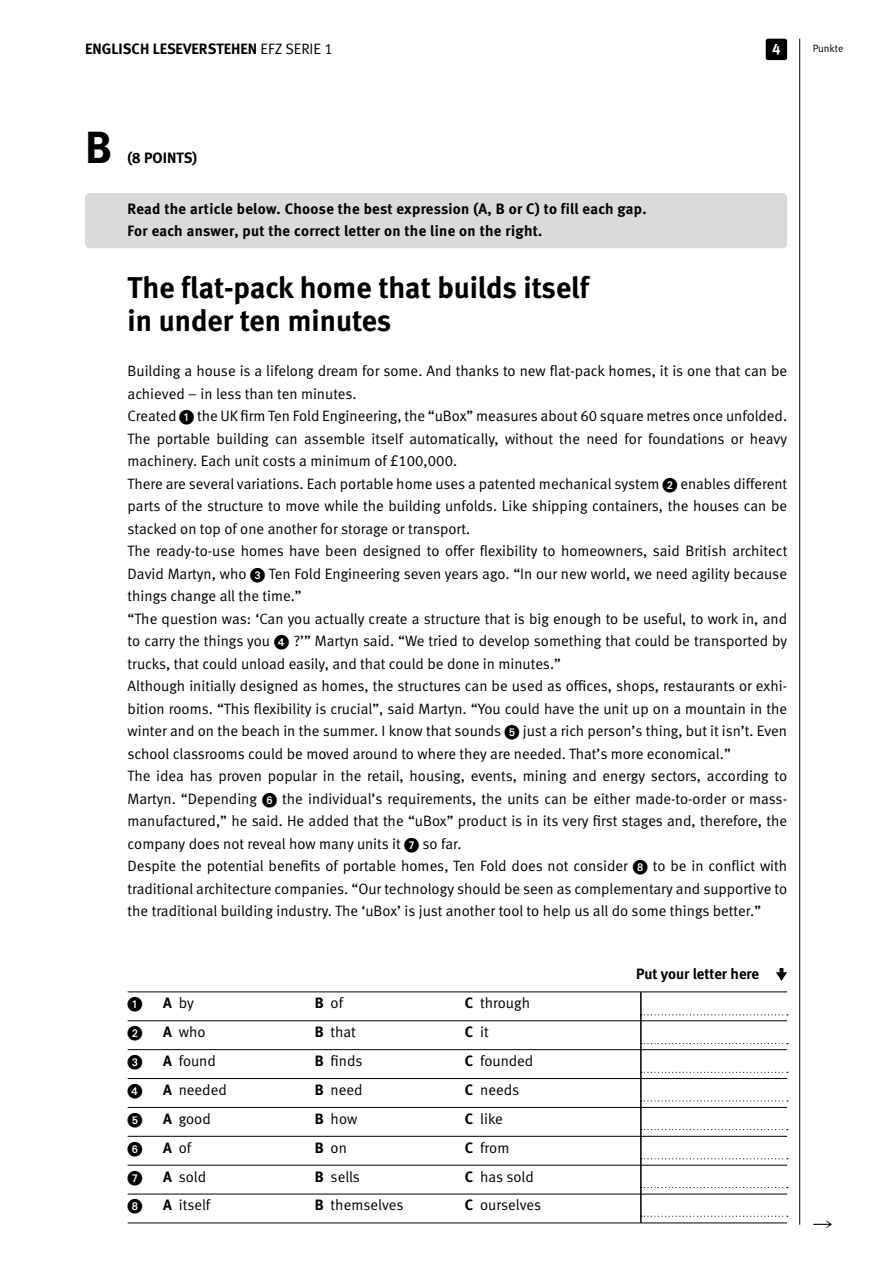
<style>
.page{position:relative;width:885px;height:1263px;background:#fff}
.page>*{position:absolute;margin:0;border:0;box-sizing:border-box;transform-origin:0 0}
.Titel_03{font:45px "Meta Bold LF";color:#000}
.Titel_03-2{font:30px/33px "Meta Bold LF";color:#000}
.t1{font:19.5px "European Pi Four";color:#000}
.Grundtext{font:15px/22.5px "Meta Normal LF";color:#000;text-align:justify}
.Titel_03-3{font:15px/22.5px "Meta Bold LF";letter-spacing:.015em;color:#000}
.Grundtext-2{font:700 15px "Meta";color:#000}
.Grundtext-3{font:15px "European Pi One";color:#000}
.t2{font:15px "Meta Bold LF";color:#fff}
.Titel_03-4{font:10.5px "Meta Normal LF";letter-spacing:-.005em;color:#000}
.s1{font-family:"Meta Normal LF"}
.s2{font-family:"European Pi One"}
.s3{font-family:"Meta Bold LF"}
</style>
<div class="page">
<div style="left:765px;top:39px;width:22px;height:21px;background:#000;border-radius:2px"></div>
<hr style="left:799px;top:39px;width:1px;height:1186px;background:#000">
<hr style="left:640px;top:992px;width:1px;height:231px;background:#000">
<svg style="left:640px;top:1014px;width:147px;height:1px"></svg>
<svg style="left:640px;top:1158px;width:147px;height:1px"></svg>
<svg style="left:640px;top:1043px;width:147px;height:1px"></svg>
<svg style="left:640px;top:1187px;width:147px;height:1px"></svg>
<svg style="left:640px;top:1072px;width:147px;height:1px"></svg>
<svg style="left:640px;top:1216px;width:147px;height:1px"></svg>
<svg style="left:640px;top:1100px;width:147px;height:1px"></svg>
<svg style="left:640px;top:1129px;width:147px;height:1px"></svg>
<div style="left:85px;top:193px;width:702px;height:55px;background:#dadada;border-radius:4px"></div>
<hr style="left:128px;top:992px;width:659px;height:1px;background:#000">
<hr style="left:128px;top:1020px;width:659px;height:1px;background:#000">
<hr style="left:128px;top:1049px;width:659px;height:1px;background:#000">
<hr style="left:128px;top:1078px;width:659px;height:1px;background:#000">
<hr style="left:128px;top:1107px;width:659px;height:1px;background:#000">
<hr style="left:128px;top:1136px;width:659px;height:1px;background:#000">
<hr style="left:128px;top:1165px;width:659px;height:1px;background:#000">
<hr style="left:128px;top:1194px;width:659px;height:1px;background:#000">
<hr style="left:128px;top:1223px;width:659px;height:1px;background:#000">
<svg style="left:776px;top:968px;width:11px;height:13px"></svg>
<p class="Titel_03-3" style="left:85px;top:38px;width:249px">ENGLISCH LESEVERSTEHEN <span class="s1">EFZ SERIE 1</span></p>
<p class="t2" style="left:772px;top:40px;width:10px">4</p>
<p class="Titel_03-4" style="left:812px;top:43px;width:32px">Punkte</p>
<p class="Titel_03" style="left:85px;top:120px;width:28px">B</p>
<p class="Titel_03-3" style="left:128px;top:146px;width:71px">(8 POINTS)</p>
<p class="Titel_03-3" style="left:128px;top:197px;width:520px">Read the article below. Choose the best expression (A, B or C) to fill each gap.<br>For each answer, put the correct letter on the line on the right.</p>
<p class="Titel_03-2" style="left:128px;top:271px;width:462px">The flat-pack home that builds itself in under ten minutes</p>
<p class="Grundtext" style="left:128px;top:360px;width:661px">Building a house is a lifelong dream for some. And thanks to new flat-pack homes, it is one that can be achieved – in less than ten minutes.</p>
<p class="Grundtext" style="left:128px;top:405px;width:661px">Created <span class="s2">1</span> the UK firm Ten Fold Engineering, the “uBox” measures about 60 square metres once unfolded.<br>The portable building can assemble itself automatically, without the need for foundations or heavy machinery. Each unit costs a minimum of £100,000.</p>
<p class="Grundtext" style="left:128px;top:472px;width:661px">There are several variations. Each portable home uses a patented mechanical system <span class="s2">2</span> enables different parts of the structure to move while the building unfolds. Like shipping containers, the houses can be stacked on top of one another for storage or transport.</p>
<p class="Grundtext" style="left:128px;top:540px;width:661px">The ready-to-use homes have been designed to offer flexibility to homeowners, said British architect David Martyn, who <span class="s2">3</span> Ten Fold Engineering seven years ago. “In our new world, we need agility because things change all the time.”</p>
<p class="Grundtext" style="left:128px;top:607px;width:661px">“The question was: ‘Can you actually create a structure that is big enough to be useful, to work in, and to carry the things you <span class="s2">4</span> ?’” Martyn said. “We tried to develop something that could be transported by trucks, that could unload easily, and that could be done in minutes.”</p>
<p class="Grundtext" style="left:128px;top:675px;width:661px">Although initially designed as homes, the structures can be used as offices, shops, restaurants or exhi&shy;bition rooms. “This flexibility is crucial”, said Martyn. “You could have the unit up on a mountain in the winter and on the beach in the summer. I know that sounds <span class="s2">5</span> just a rich person’s thing, but it isn’t. Even school classrooms could be moved around to where they are needed. That’s more economical.”</p>
<p class="Grundtext" style="left:128px;top:765px;width:661px">The idea has proven popular in the retail, housing, events, mining and energy sectors, according to Martyn. “Depending <span class="s2">6</span> the individual’s requirements, the units can be either made-to-order or mass&shy;manufactured,” he said. He added that the “uBox” product is in its very first stages and, therefore, the company does not reveal how many units it <span class="s2">7</span> so far.</p>
<p class="Grundtext" style="left:128px;top:855px;width:661px">Despite the potential benefits of portable homes, Ten Fold does not consider <span class="s2">8</span> to be in conflict with traditional architecture companies. “Our technology should be seen as complementary and supportive to the traditional building industry. The ‘uBox’ is just another tool to help us all do some things better.”</p>
<p class="Grundtext-3" style="left:128px;top:996px;width:16px">1</p>
<p class="Grundtext" style="left:163px;top:991px;width:32px"><span class="s3">A</span> by</p>
<p class="Grundtext" style="left:315px;top:991px;width:30px"><span class="s3">B</span> of</p>
<p class="Grundtext" style="left:465px;top:991px;width:67px"><span class="s3">C</span> through</p>
<p class="Grundtext-3" style="left:128px;top:1025px;width:16px">2</p>
<p class="Grundtext" style="left:163px;top:1020px;width:44px"><span class="s3">A</span> who</p>
<p class="Grundtext" style="left:315px;top:1020px;width:43px"><span class="s3">B</span> that</p>
<p class="Grundtext" style="left:465px;top:1020px;width:25px"><span class="s3">C</span> it</p>
<p class="Grundtext-3" style="left:128px;top:1054px;width:16px">3</p>
<p class="Grundtext" style="left:163px;top:1049px;width:54px"><span class="s3">A</span> found</p>
<p class="Grundtext" style="left:315px;top:1049px;width:49px"><span class="s3">B</span> finds</p>
<p class="Grundtext" style="left:465px;top:1049px;width:70px"><span class="s3">C</span> founded</p>
<p class="Grundtext-3" style="left:128px;top:1083px;width:16px">4</p>
<p class="Grundtext" style="left:163px;top:1078px;width:65px"><span class="s3">A</span> needed</p>
<p class="Grundtext" style="left:315px;top:1078px;width:49px"><span class="s3">B</span> need</p>
<p class="Grundtext" style="left:465px;top:1078px;width:56px"><span class="s3">C</span> needs</p>
<p class="Grundtext-3" style="left:128px;top:1111px;width:16px">5</p>
<p class="Grundtext" style="left:163px;top:1107px;width:49px"><span class="s3">A</span> good</p>
<p class="Grundtext" style="left:315px;top:1107px;width:44px"><span class="s3">B</span> how</p>
<p class="Grundtext" style="left:465px;top:1107px;width:40px"><span class="s3">C</span> like</p>
<p class="Grundtext-3" style="left:128px;top:1140px;width:16px">6</p>
<p class="Grundtext" style="left:163px;top:1136px;width:30px"><span class="s3">A</span> of</p>
<p class="Grundtext" style="left:315px;top:1136px;width:34px"><span class="s3">B</span> on</p>
<p class="Grundtext" style="left:465px;top:1136px;width:46px"><span class="s3">C</span> from</p>
<p class="Grundtext-3" style="left:128px;top:1169px;width:16px">7</p>
<p class="Grundtext" style="left:163px;top:1165px;width:44px"><span class="s3">A</span> sold</p>
<p class="Grundtext" style="left:315px;top:1165px;width:47px"><span class="s3">B</span> sells</p>
<p class="Grundtext" style="left:465px;top:1165px;width:70px"><span class="s3">C</span> has sold</p>
<p class="Grundtext-3" style="left:128px;top:1198px;width:16px">8</p>
<p class="Grundtext" style="left:163px;top:1194px;width:49px"><span class="s3">A</span> itself</p>
<p class="Grundtext" style="left:315px;top:1194px;width:90px"><span class="s3">B</span> themselves</p>
<p class="Grundtext" style="left:465px;top:1194px;width:78px"><span class="s3">C</span> ourselves</p>
<p class="Grundtext-2" style="left:636px;top:965px;width:124px">Put your letter here</p>
<p class="t1" style="left:813px;top:1213px;width:21px">R</p>
</div>
